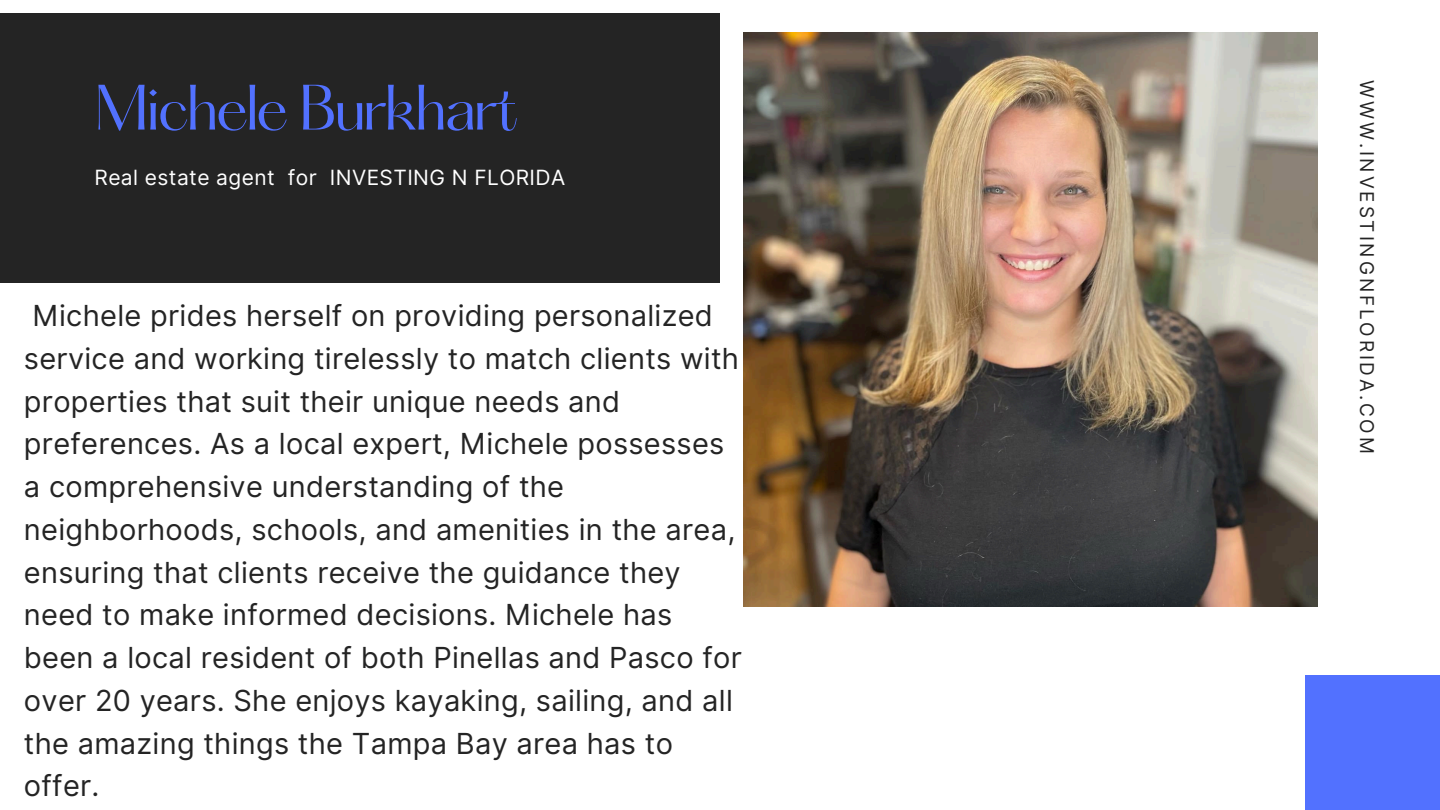
<style>
.page{position:relative;width:1440px;height:810px;background:#fff}
.page>*{position:absolute;margin:0;border:0;box-sizing:border-box;transform-origin:0 0}
.t1{font:56px "Hatton";letter-spacing:-.05em;color:#5271ff}
.t2{font:29px/42.8px "Inter";letter-spacing:.01em;color:#242424}
.t3{font:21px "Inter";letter-spacing:.02em;color:#fff}
.t4{font:19px "Inter";letter-spacing:.15em;color:#242424}
</style>
<div class="page">
<div style="left:1305px;top:675px;width:135px;height:135px;background:#5271ff"></div>
<div style="left:0;top:13px;width:720px;height:270px;background:#242424"></div>
<img style="left:744px;top:33px;width:574px;height:574px">
<p class="t1" style="left:94px;top:81px;width:426px">Michele Burkhart</p>
<h2 class="t3" style="left:94px;top:165px;width:472px">Real estate agent for INVESTING N FLORIDA</h2>
<p class="t2" style="left:24px;top:294px;width:719px">Michele prides herself on providing personalized service and working tirelessly to match clients with properties that suit their unique needs and preferences. As a local expert, Michele possesses a comprehensive understanding of the neighborhoods, schools, and amenities in the area, ensuring that clients receive the guidance they need to make informed decisions. Michele has been a local resident of both Pinellas and Pasco for over 20 years. She enjoys kayaking, sailing, and all the amazing things the Tampa Bay area has to offer.</p>
<p class="t4" style="left:1378px;top:80px;width:376px;rotate:90deg">WWW.INVESTINGNFLORIDA.COM</p>
</div>
